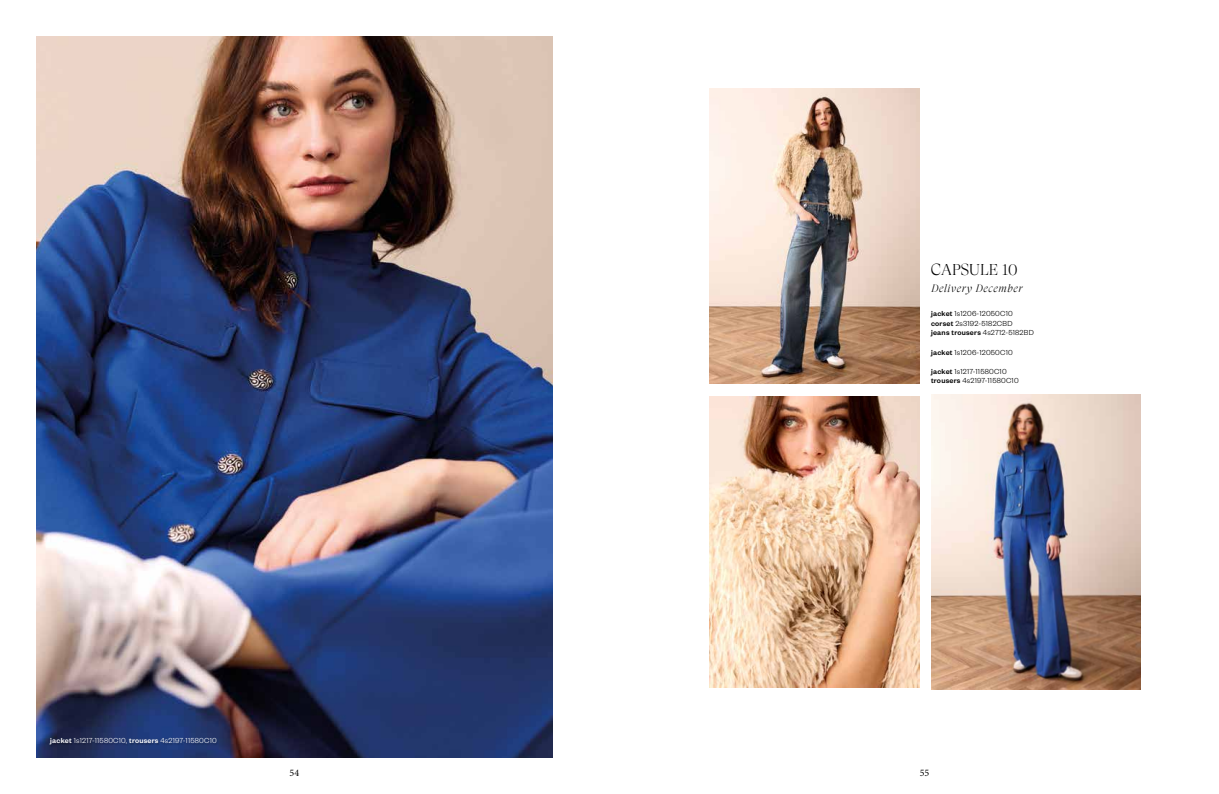
<style>
.page{position:relative;width:1219px;height:794px;background:#fff}
.page>*{position:absolute;margin:0;border:0;box-sizing:border-box;transform-origin:0 0}
.t1{font:300 16px "GT Super Display";color:#000}
.t2{font:italic 300 11px "GT Super Display";letter-spacing:.05em;color:#000}
.t3{font:10px "Minion Pro";color:#000}
.t4{font:300 8px/9.6px "Founders Grotesk";letter-spacing:.03em;color:#000}
.t5{font:300 8px "Founders Grotesk";letter-spacing:.03em;color:#fff}
.s1{font-weight:500}
</style>
<div class="page">
<img style="left:36px;top:36px;width:517px;height:722px">
<div style="left:49px;top:738px;width:170px;height:9px;background:#000;opacity:.3"></div>
<img style="left:709px;top:89px;width:210px;height:294px">
<img style="left:931px;top:394px;width:210px;height:295px">
<img style="left:709px;top:396px;width:210px;height:291px">
<h1 class="t1" style="left:931px;top:261px;width:88px">CAPSULE 10</h1>
<p class="t4" style="left:931px;top:308px;width:104px"><span class="s1">jacket</span> 1s1206-12050C10 <span class="s1">corset</span> 2s3192-5182CBD<br><span class="s1">jeans trousers</span> 4s2712-5182BD</p>
<p class="t4" style="left:931px;top:347px;width:83px"><span class="s1">jacket</span> 1s1206-12050C10</p>
<p class="t4" style="left:931px;top:366px;width:89px"><span class="s1">jacket</span> 1s1217-11580C10 <span class="s1">trousers</span> 4s2197-11580C10</p>
<h2 class="t2" style="left:931px;top:282px;width:93px">Delivery December</h2>
<p class="t5" style="left:50px;top:736px;width:168px"><span class="s1">jacket</span> 1s1217-11580C10, <span class="s1">trousers</span> 4s2197-11580C10</p>
<p class="t3" style="left:290px;top:766px;width:11px">54</p>
<p class="t3" style="left:920px;top:766px;width:11px">55</p>
</div>
